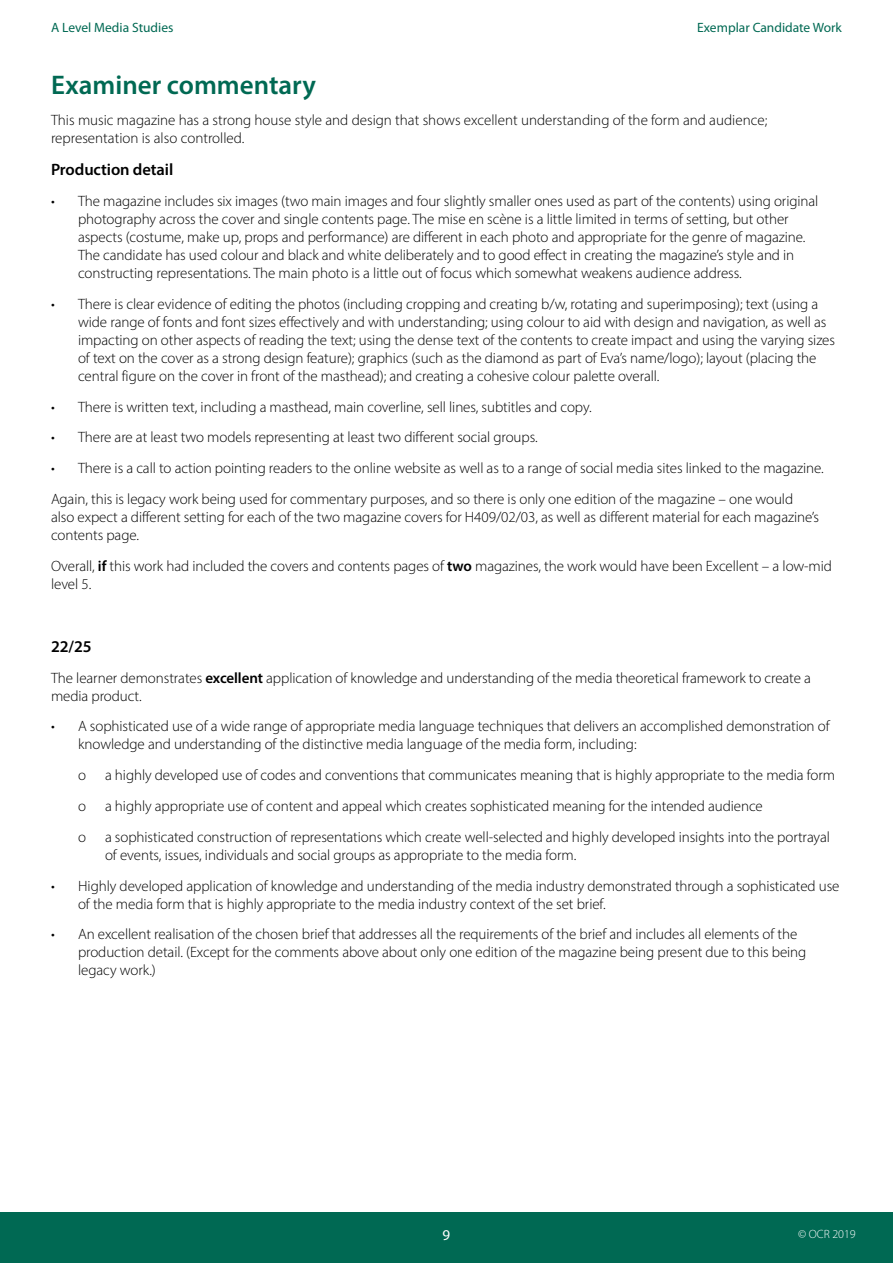
<style>
.page{position:relative;width:893px;height:1263px;background:#fff}
.page>*{position:absolute;margin:0;border:0;box-sizing:border-box;transform-origin:0 0}
.Subheading{font:600 27px "Myriad Pro";color:#006953}
.Body{font:600 16.5px "Myriad Pro";letter-spacing:-.005em;color:#000}
.Body-2{font:300 15px/18px "Myriad Pro";letter-spacing:-.005em;color:#000}
.t1{font:15px "Myriad Pro";color:#fff}
.t2{font:13.5px "Myriad Pro";color:#006953}
.t3{font:300 12px "Myriad Pro";color:#fff}
.s1{font-weight:600}
</style>
<div class="page">
<div style="left:0;top:1212px;width:893px;height:51px;background:#006953"></div>
<p class="t2" style="left:51px;top:19px;width:124px">A Level Media Studies</p>
<p class="t2" style="left:697px;top:19px;width:146px">Exemplar Candidate Work</p>
<h3 class="Subheading" style="left:51px;top:68px;width:266px">Examiner commentary</h3>
<h3 class="Body-2" style="left:51px;top:111px;width:718px">This music magazine has a strong house style and design that shows excellent understanding of the form and audience; representation is also controlled.</h3>
<h3 class="Body" style="left:51px;top:159px;width:124px">Production detail</h3>
<p class="Body-2" style="left:78px;top:192px;width:742px;text-indent:-27px">• The magazine includes six images (two main images and four slightly smaller ones used as part of the contents) using original photography across the cover and single contents page. The mise en scène is a little limited in terms of setting, but other aspects (costume, make up, props and performance) are different in each photo and appropriate for the genre of magazine.<br>The candidate has used colour and black and white deliberately and to good effect in creating the magazine’s style and in constructing representations. The main photo is a little out of focus which somewhat weakens audience address.</p>
<p class="Body-2" style="left:78px;top:295px;width:758px;text-indent:-27px">• There is clear evidence of editing the photos (including cropping and creating b/w, rotating and superimposing); text (using a wide range of fonts and font sizes effectively and with understanding; using colour to aid with design and navigation, as well as impacting on other aspects of reading the text; using the dense text of the contents to create impact and using the varying sizes of text on the cover as a strong design feature); graphics (such as the diamond as part of Eva’s name/logo); layout (placing the central figure on the cover in front of the masthead); and creating a cohesive colour palette overall.</p>
<p class="Body-2" style="left:51px;top:397px;width:542px">• There is written text, including a masthead, main coverline, sell lines, subtitles and copy.</p>
<p class="Body-2" style="left:51px;top:428px;width:488px">• There are at least two models representing at least two different social groups.</p>
<p class="Body-2" style="left:51px;top:459px;width:774px">• There is a call to action pointing readers to the online website as well as to a range of social media sites linked to the magazine.</p>
<h3 class="Body-2" style="left:51px;top:490px;width:770px">Again, this is legacy work being used for commentary purposes, and so there is only one edition of the magazine – one would also expect a different setting for each of the two magazine covers for H409/02/03, as well as different material for each magazine’s contents page.</h3>
<h3 class="Body-2" style="left:51px;top:556px;width:782px">Overall, <span class="s1">if</span> this work had included the covers and contents pages of <span class="s1">two</span> magazines, the work would have been Excellent – a low-mid level 5.</h3>
<h3 class="Body" style="left:51px;top:636px;width:42px">22/25</h3>
<h3 class="Body-2" style="left:51px;top:668px;width:761px">The learner demonstrates <span class="s1">excellent</span> application of knowledge and understanding of the media theoretical framework to create a media product.</h3>
<p class="Body-2" style="left:78px;top:717px;width:753px;text-indent:-27px">• A sophisticated use of a wide range of appropriate media language techniques that delivers an accomplished demonstration of knowledge and understanding of the distinctive media language of the media form, including:</p>
<p class="Body-2" style="left:78px;top:766px;width:9px">o</p>
<p class="Body-2" style="left:105px;top:766px;width:732px">a highly developed use of codes and conventions that communicates meaning that is highly appropriate to the media form</p>
<p class="Body-2" style="left:78px;top:797px;width:9px">o</p>
<p class="Body-2" style="left:105px;top:797px;width:659px">a highly appropriate use of content and appeal which creates sophisticated meaning for the intended audience</p>
<p class="Body-2" style="left:78px;top:828px;width:9px">o</p>
<p class="Body-2" style="left:105px;top:828px;width:726px">a sophisticated construction of representations which create well-selected and highly developed insights into the portrayal of events, issues, individuals and social groups as appropriate to the media form.</p>
<p class="Body-2" style="left:78px;top:876px;width:763px;text-indent:-27px">• Highly developed application of knowledge and understanding of the media industry demonstrated through a sophisticated use of the media form that is highly appropriate to the media industry context of the set brief.</p>
<p class="Body-2" style="left:78px;top:925px;width:730px;text-indent:-27px">• An excellent realisation of the chosen brief that addresses all the requirements of the brief and includes all elements of the production detail. (Except for the comments above about only one edition of the magazine being present due to this being legacy work.)</p>
<p class="t1" style="left:443px;top:1226px;width:9px">9</p>
<p class="t3" style="left:798px;top:1227px;width:59px">© OCR 2019</p>
</div>
